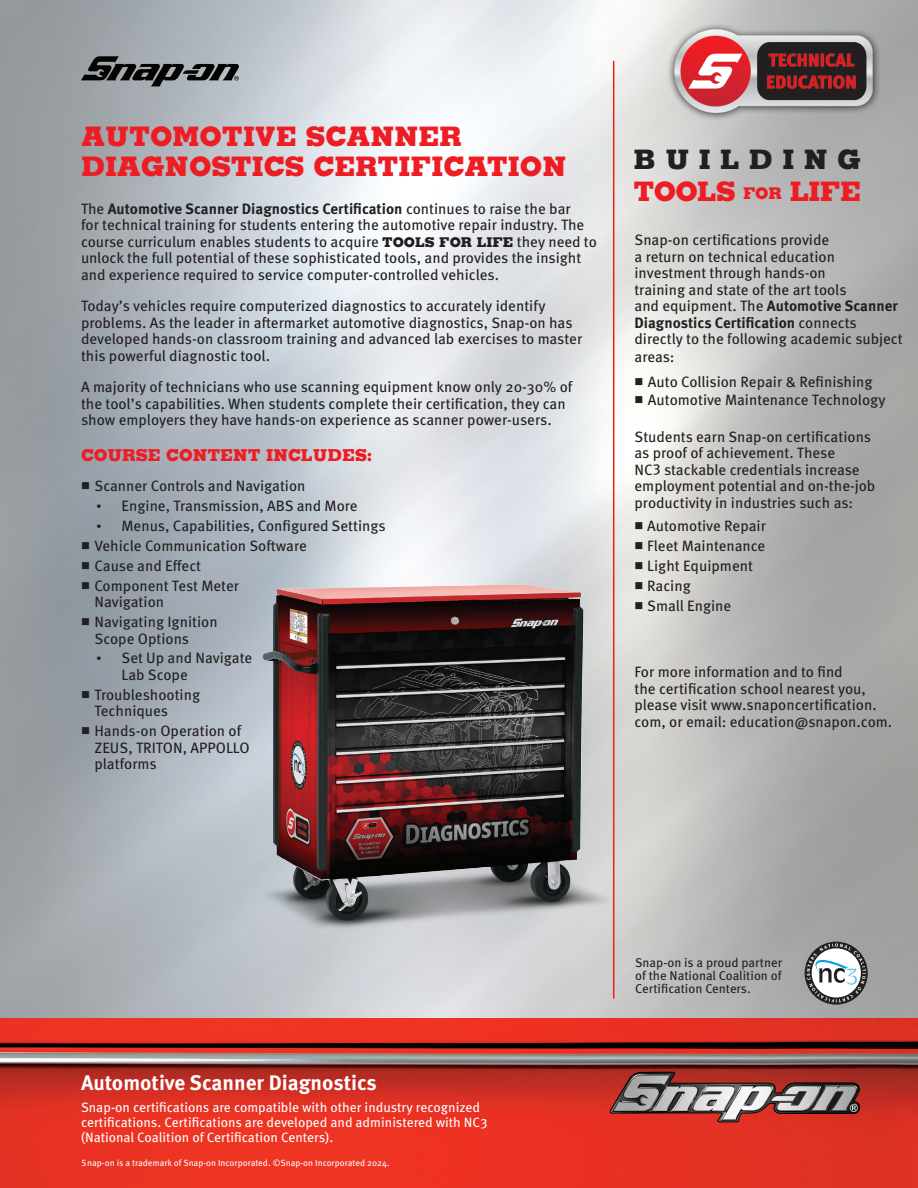
<style>
.page{position:relative;width:918px;height:1188px;background:#fff}
.page>*{position:absolute;margin:0;border:0;box-sizing:border-box;transform-origin:0 0}
.Headline{font:800 27px/30px "Memphis LT";color:#ee1d23}
.Headline-2{font:800 27px/32.2px "Memphis LT";letter-spacing:.16em;color:#ee1d23}
.t1{font:700 21px "Meta Pro";color:#fff}
.NEW_Subhead{font:800 16.5px "Memphis LT";color:#ee1d23}
.NEW_Body{font:15px/16.5px "Meta Pro";color:#231f20}
.t2{font:13.5px/15px "Meta Pro";color:#fff}
.t3{font:12.75px/12.8px "Meta Pro";color:#231f20;text-align:justify}
.t4{font:9px "Meta Pro";color:#fff}
.s1{font-weight:700}
.s2{font-family:"Memphis LT";font-weight:800;font-size:13.5px}
.s3{font-family:"Courier New"}
.s4{color:#231f20}
.s5{font-size:16.2px}
</style>
<div class="page">
<img style="left:0;top:0;width:918px;height:1018px">
<img style="left:0;top:1018px;width:918px;height:170px">
<svg style="left:609px;top:1072px;width:253px;height:51px;background:#9e635e"></svg>
<div style="left:667px;top:22px;width:214px;height:100px;background:#a3a4a3"></div>
<img style="left:668px;top:22px;width:211px;height:99px">
<svg style="left:805px;top:942px;width:63px;height:63px"></svg>
<svg style="left:807px;top:943px;width:59px;height:59px"></svg>
<svg style="left:81px;top:56px;width:158px;height:30px;background:#666a6d"></svg>
<hr style="left:613px;top:61px;width:1px;height:938px;background:#ee1d23">
<img style="left:256px;top:564px;width:357px;height:378px">
<p class="Headline" style="left:81px;top:121px;width:487px">AUTOMOTIVE SCANNER<br>DIAGNOSTICS CERTIFICATION</p>
<p class="NEW_Body" style="left:81px;top:199px;width:517px">The <span class="s1">Automotive Scanner Diagnostics Certification</span> continues to raise the bar<br>for technical training for students entering the automotive repair industry. The course curriculum enables students to acquire <span class="s2">TOOLS FOR LIFE</span> they need to unlock the full potential of these sophisticated tools, and provides the insight and experience required to service computer-controlled vehicles.</p>
<p class="NEW_Body" style="left:81px;top:297px;width:503px">Today’s vehicles require computerized diagnostics to accurately identify problems. As the leader in aftermarket automotive diagnostics, Snap-on has developed hands-on classroom training and advanced lab exercises to master this powerful diagnostic tool.</p>
<p class="NEW_Body" style="left:81px;top:378px;width:493px">A majority of technicians who use scanning equipment know only 20-30% of the tool’s capabilities. When students complete their certification, they can show employers they have hands-on experience as scanner power-users.</p>
<p class="NEW_Subhead" style="left:81px;top:445px;width:293px">COURSE CONTENT INCLUDES:</p>
<p class="NEW_Body" style="left:81px;top:477px;width:226px">■ Scanner Controls and Navigation</p>
<p class="NEW_Body" style="left:94px;top:497px;width:265px"><span class="s3">•</span> Engine, Transmission, ABS and More</p>
<p class="NEW_Body" style="left:94px;top:517px;width:293px"><span class="s3">•</span> Menus, Capabilities, Configured Settings</p>
<p class="NEW_Body" style="left:81px;top:536px;width:227px">■ Vehicle Communication Software</p>
<p class="NEW_Body" style="left:81px;top:556px;width:122px">■ Cause and Effect</p>
<p class="NEW_Body" style="left:94px;top:576px;width:146px;text-indent:-13px">■ Component Test Meter<br>Navigation</p>
<p class="NEW_Body" style="left:94px;top:613px;width:125px;text-indent:-13px">■ Navigating Ignition<br>Scope Options</p>
<p class="NEW_Body" style="left:122px;top:649px;width:132px;text-indent:-27px"><span class="s3">•</span> Set Up and Navigate<br>Lab Scope</p>
<p class="NEW_Body" style="left:94px;top:685px;width:107px;text-indent:-13px">■ Troubleshooting<br>Techniques</p>
<p class="NEW_Body" style="left:94px;top:722px;width:157px;text-indent:-13px">■ Hands-on Operation of<br>ZEUS, TRITON, APPOLLO platforms</p>
<h1 class="Headline-2" style="left:634px;top:143px;width:229px"><span class="s4">BUILDING<br></span>TOOLS <span class="s5">FOR</span> LIFE</h1>
<p class="NEW_Body" style="left:634px;top:231px;width:270px">Snap-on certifications provide<br>a return on technical education investment through hands-on<br>training and state of the art tools<br>and equipment. The <span class="s1">Automotive Scanner Diagnostics Certification</span> connects directly to the following academic subject</p>
<p class="NEW_Body" style="left:634px;top:348px;width:42px">areas:</p>
<p class="NEW_Body" style="left:634px;top:373px;width:240px">■ Auto Collision Repair &amp; Refinishing</p>
<p class="NEW_Body" style="left:634px;top:391px;width:253px">■ Automotive Maintenance Technology</p>
<p class="NEW_Body" style="left:634px;top:427px;width:242px">Students earn Snap-on certifications as proof of achievement. These<br>NC3 stackable credentials increase employment potential and on-the-job productivity in industries such as:</p>
<p class="NEW_Body" style="left:634px;top:517px;width:133px">■ Automotive Repair</p>
<p class="NEW_Body" style="left:634px;top:537px;width:132px">■ Fleet Maintenance</p>
<p class="NEW_Body" style="left:634px;top:556px;width:120px">■ Light Equipment</p>
<p class="NEW_Body" style="left:634px;top:576px;width:58px">■ Racing</p>
<p class="NEW_Body" style="left:634px;top:596px;width:98px">■ Small Engine</p>
<p class="NEW_Body" style="left:634px;top:663px;width:259px">For more information and to find<br>the certification school nearest you, please visit www.snaponcertification. com, or email: education@snapon.com.</p>
<p class="t1" style="left:81px;top:1067px;width:297px">Automotive Scanner Diagnostics</p>
<p class="t2" style="left:81px;top:1099px;width:408px">Snap-on certifications are compatible with other industry recognized certifications. Certifications are developed and administered with NC3 (National Coalition of Certification Centers).</p>
<p class="t4" style="left:82px;top:1156px;width:309px">Snap-on is a trademark of Snap-on Incorporated. ©Snap-on Incorporated 2024.</p>
<p class="t3" style="left:635px;top:955px;width:149px">Snap-on is a proud partner of the National Coalition of Certification Centers.</p>
</div>
